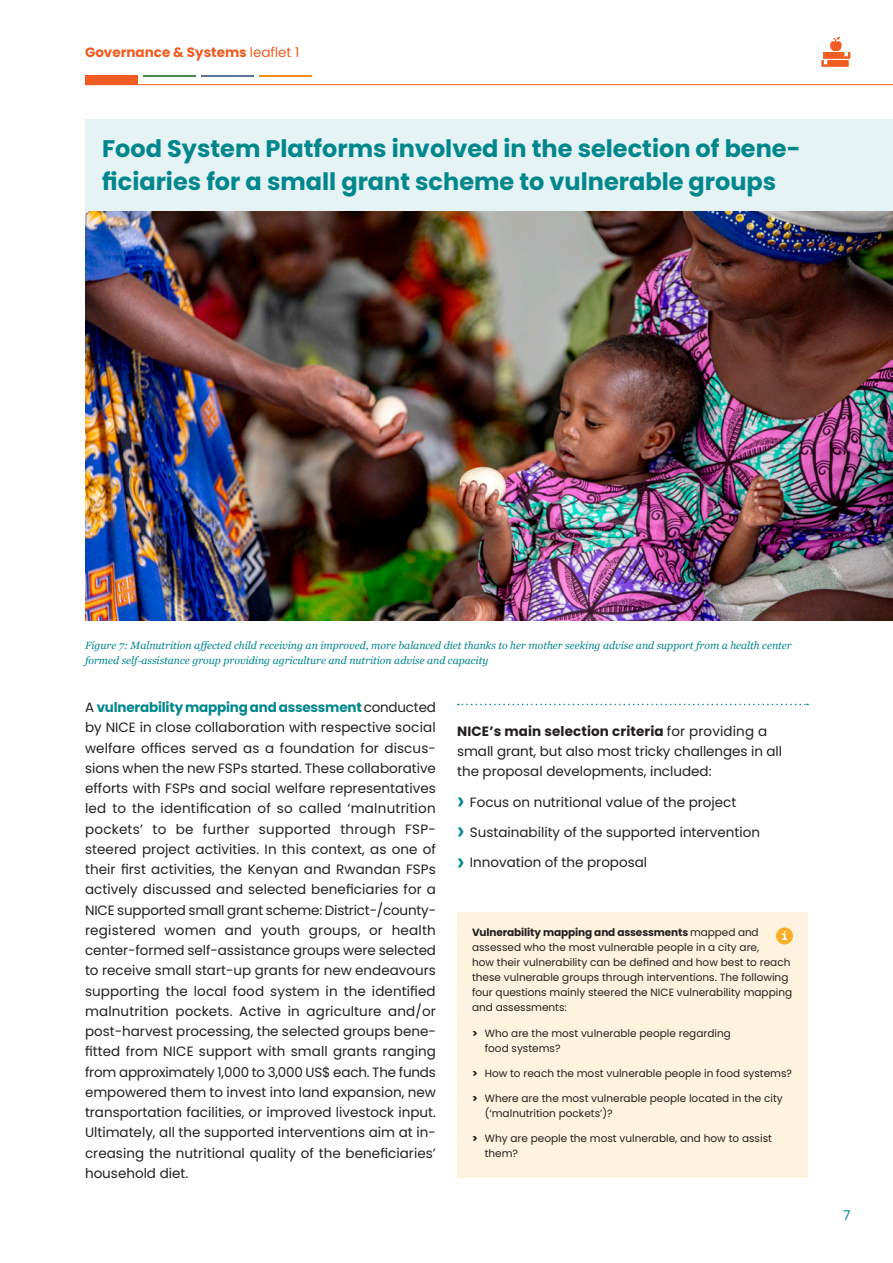
<style>
.page{position:relative;width:893px;height:1263px;background:#fff}
.page>*{position:absolute;margin:0;border:0;box-sizing:border-box;transform-origin:0 0}
.t1{font:700 24px/33px "Poppins";color:#00878e}
.t2{font:13.5px/20.2px "Poppins";color:#231f20;text-align:justify}
.t3{font:700 13.5px "Poppins";color:#f05c21}
.t4{font:13.5px "Poppins";color:#00878e}
.t5{font:10.5px/15px "Poppins";color:#231f20}
.t6{font:italic 10.5px/15px "Georgia";color:#00878e}
.s1{font-weight:400}
.s2{font-weight:700;color:#00878e}
.s3{font-weight:700}
.s4{font-weight:700;font-size:20.25px;color:#00878e}
</style>
<div class="page">
<div style="left:85px;top:119px;width:808px;height:92px;background:#e6f3f4"></div>
<div style="left:457px;top:912px;width:351px;height:266px;background:#fef3df"></div>
<div style="left:776px;top:927px;width:17px;height:17px;background:#f8af28;border-radius:50%"></div>
<svg style="left:782px;top:931px;width:6px;height:10px"></svg>
<svg style="left:458px;top:704px;width:350px;height:1px"></svg>
<img style="left:85px;top:211px;width:808px;height:410px">
<hr style="left:85px;top:84px;width:808px;height:1px;background:#f05c21">
<div style="left:85px;top:75px;width:53px;height:10px;background:#f05c21"></div>
<hr style="left:143px;top:75px;width:53px;height:2px;background:#4a874f">
<hr style="left:201px;top:75px;width:53px;height:2px;background:#577596">
<hr style="left:259px;top:75px;width:53px;height:2px;background:#f58a1f">
<svg style="left:821px;top:37px;width:29px;height:30px"></svg>
<p class="t3" style="left:85px;top:44px;width:216px">Governance &amp; Systems <span class="s1">leaflet 1</span></p>
<h1 class="t1" style="left:102px;top:132px;width:700px">Food System Platforms involved in the selection of bene&shy;ficiaries for a small grant scheme to vulnerable groups</h1>
<p class="t6" style="left:85px;top:637px;width:708px">Figure 7: Malnutrition affected child receiving an improved, more balanced diet thanks to her mother seeking advise and support from a health center formed self-assistance group providing agriculture and nutrition advise and capacity</p>
<p class="t2" style="left:85px;top:697px;width:353px">A <span class="s2">vulnerability mapping and assessment</span> conducted by NICE in close collaboration with respective social welfare offices served as a foundation for discus&shy;sions when the new FSPs started. These collaborative efforts with FSPs and social welfare representatives led to the identification of so called ‘malnutrition pockets’ to be further supported through FSP&shy;steered project activities. In this context, as one of their first activities, the Kenyan and Rwandan FSPs actively discussed and selected beneficiaries for a NICE supported small grant scheme: District-/county&shy;registered women and youth groups, or health center-formed self-assistance groups were selected to receive small start-up grants for new endeavours supporting the local food system in the identified malnutrition pockets. Active in agriculture and/or post-harvest processing, the selected groups bene&shy;fitted from NICE support with small grants ranging from approximately 1,000 to 3,000 US$ each. The funds empowered them to invest into land expansion, new transportation facilities, or improved livestock input.<br>Ultimately, all the supported interventions aim at in&shy;creasing the nutritional quality of the beneficiaries’ household diet.</p>
<p class="t2" style="left:457px;top:721px;width:326px;text-align:left"><span class="s3">NICE’s main selection criteria</span> for providing a small grant, but also most tricky challenges in all the proposal developments, included:</p>
<p class="t2" style="left:457px;top:792px;width:281px"><span class="s4">&gt;</span> Focus on nutritional value of the project</p>
<p class="t2" style="left:457px;top:822px;width:304px"><span class="s4">&gt;</span> Sustainability of the supported intervention</p>
<p class="t2" style="left:457px;top:852px;width:192px"><span class="s4">&gt;</span> Innovation of the proposal</p>
<p class="t5" style="left:472px;top:925px;width:322px"><span class="s3">Vulnerability mapping and assessments</span> mapped and assessed who the most vulnerable people in a city are,<br>how their vulnerability can be defined and how best to reach these vulnerable groups through interventions. The following four questions mainly steered the NICE vulnerability mapping and assessments:</p>
<p class="t5" style="left:485px;top:1025px;width:248px;text-indent:-13px"><span class="s3">&gt;</span> Who are the most vulnerable people regarding food systems?</p>
<p class="t5" style="left:472px;top:1065px;width:322px"><span class="s3">&gt;</span> How to reach the most vulnerable people in food systems?</p>
<p class="t5" style="left:485px;top:1091px;width:299px;text-indent:-13px"><span class="s3">&gt;</span> Where are the most vulnerable people located in the city (‘malnutrition pockets’)?</p>
<p class="t5" style="left:485px;top:1131px;width:289px;text-indent:-13px"><span class="s3">&gt;</span> Why are people the most vulnerable, and how to assist them?</p>
<p class="t4" style="left:843px;top:1208px;width:9px">7</p>
</div>
